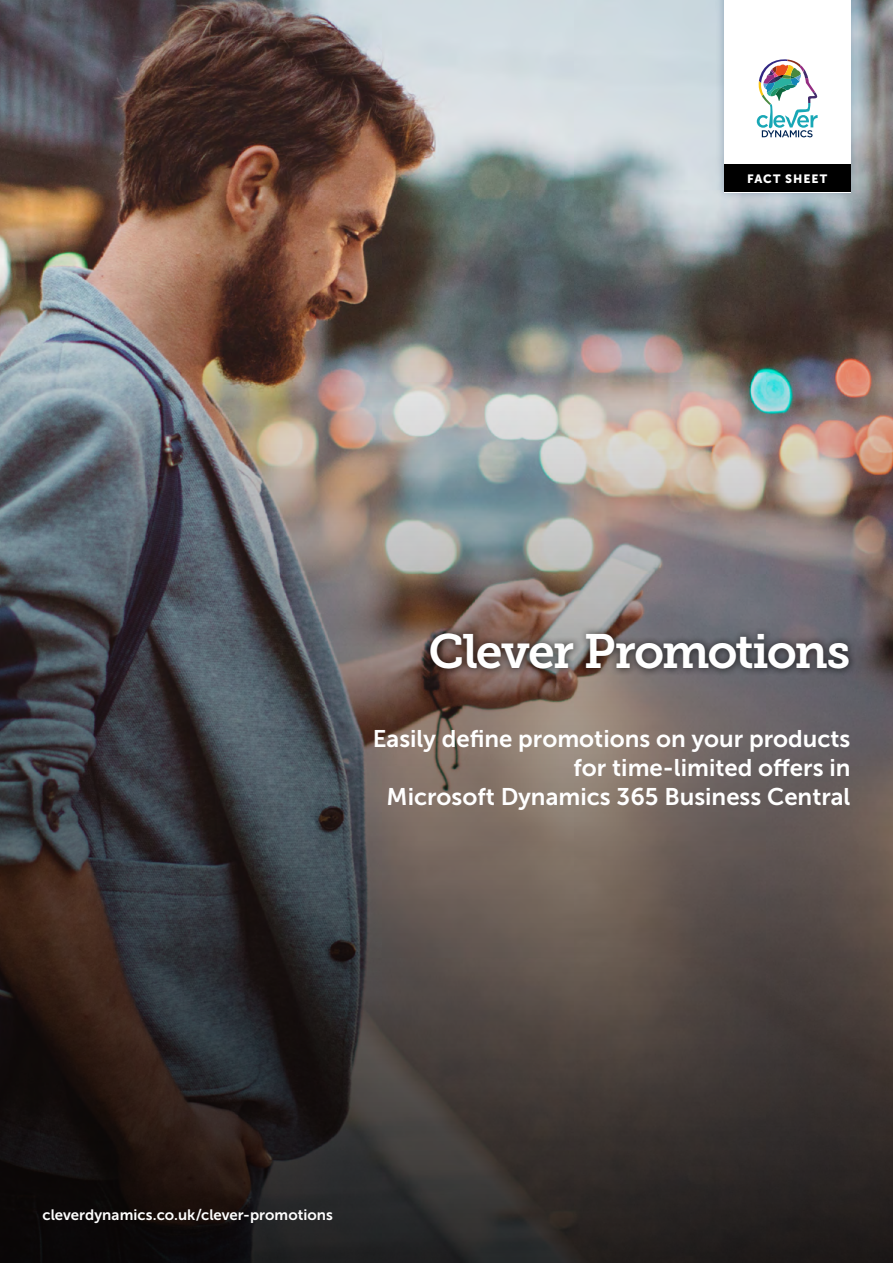
<style>
.page{position:relative;width:893px;height:1263px;background:#fff}
.page>*{position:absolute;margin:0;border:0;box-sizing:border-box;transform-origin:0 0}
.t1{font:48px "Museo Slab 700";letter-spacing:-.04em;color:#fff}
.t2{font:24px/28.8px "Museo Sans 700";color:#fff;text-align:right}
.t3{font:15px "Museo Sans 700";letter-spacing:.005em;color:#fff}
.t4{font:12px "Museo Sans 900";letter-spacing:.09em;color:#fff}
</style>
<div class="page">
<img style="left:0;top:0;width:893px;height:43px">
<img style="left:0;top:43px;width:893px;height:1220px">
<div style="left:715px;top:0;width:144px;height:201px;background:#002554;opacity:.25"></div>
<div style="left:724px;top:0;width:126px;height:192px;background:#fff"></div>
<svg style="left:757px;top:59px;width:61px;height:78px"></svg>
<div style="left:724px;top:165px;width:126px;height:27px;background:#000"></div>
<div style="left:422px;top:625px;width:435px;height:52px;background:#000;opacity:.75"></div>
<p class="t4" style="left:747px;top:172px;width:82px">FACT SHEET</p>
<h1 class="t1" style="left:429px;top:624px;width:423px">Clever Promotions</h1>
<p class="t2" style="left:373px;top:725px;width:479px">Easily define promotions on your products for time-limited offers in<br>Microsoft Dynamics 365 Business Central</p>
<p class="t3" style="left:43px;top:1207px;width:292px">cleverdynamics.co.uk/clever-promotions</p>
</div>
